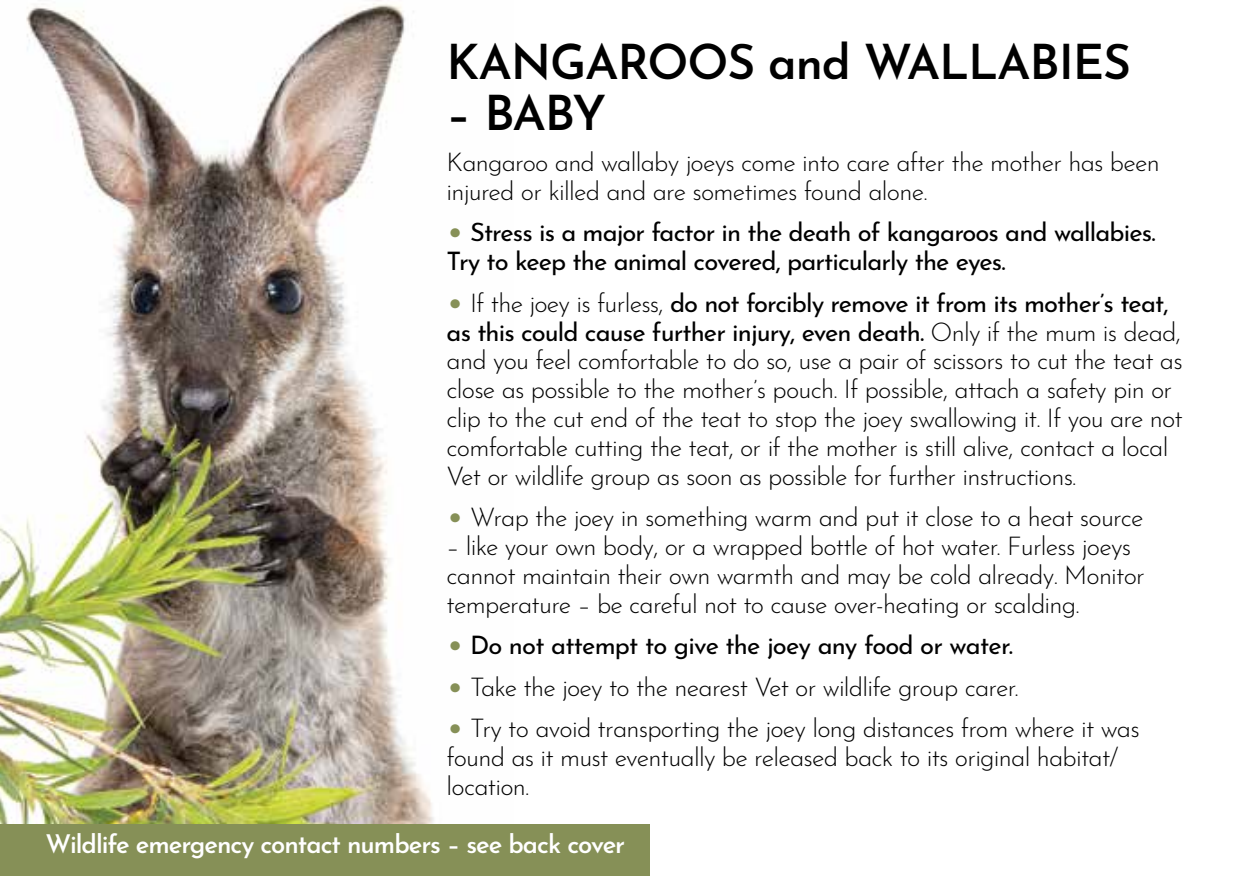
<style>
.page{position:relative;width:1259px;height:876px;background:#fff}
.page>*{position:absolute;margin:0;border:0;box-sizing:border-box;transform-origin:0 0}
.t1{font:600 48px "Josefin Sans";letter-spacing:-.025em;color:#000}
.t2{font:300 25.5px/28.8px "Josefin Sans";letter-spacing:-.03em;color:#000}
.t3{font:25.5px/28.8px "Josefin Sans";letter-spacing:-.035em;color:#000}
.t4{font:600 25.5px "Josefin Sans";letter-spacing:-.04em;color:#fff}
.s1{font-size:36px;color:#869057}
.s2{font-weight:400;font-size:36px;color:#869057}
.s3{font-weight:400}
</style>
<div class="page">
<img style="left:0;top:0;width:513px;height:825px">
<div style="left:0;top:825px;width:649px;height:51px;background:#869057"></div>
<h1 class="t1" style="left:446px;top:21px;width:686px">KANGAROOS and WALLABIES</h1>
<h1 class="t1" style="left:446px;top:72px;width:161px">– BABY</h1>
<p class="t2" style="left:446px;top:145px;width:715px">Kangaroo and wallaby joeys come into care after the mother has been injured or killed and are sometimes found alone.</p>
<p class="t3" style="left:446px;top:215px;width:710px"><span class="s1">•</span> Stress is a major factor in the death of kangaroos and wallabies.<br>Try to keep the animal covered, particularly the eyes.</p>
<p class="t2" style="left:446px;top:286px;width:738px"><span class="s2">•</span> If the joey is furless, <span class="s3">do not forcibly remove it from its mother’s teat, as this could cause further injury, even death.</span> Only if the mum is dead, and you feel comfortable to do so, use a pair of scissors to cut the teat as close as possible to the mother’s pouch. If possible, attach a safety pin or clip to the cut end of the teat to stop the joey swallowing it. If you are not comfortable cutting the teat, or if the mother is still alive, contact a local Vet or wildlife group as soon as possible for further instructions.</p>
<p class="t2" style="left:446px;top:500px;width:698px"><span class="s2">•</span> Wrap the joey in something warm and put it close to a heat source</p>
<p class="t2" style="left:446px;top:529px;width:700px">– like your own body, or a wrapped bottle of hot water. Furless joeys cannot maintain their own warmth and may be cold already. Monitor temperature – be careful not to cause over-heating or scalding.</p>
<p class="t3" style="left:446px;top:628px;width:568px"><span class="s1">•</span> Do not attempt to give the joey any food or water.</p>
<p class="t2" style="left:446px;top:670px;width:573px"><span class="s2">•</span> Take the joey to the nearest Vet or wildlife group carer.</p>
<p class="t2" style="left:446px;top:711px;width:694px"><span class="s2">•</span> Try to avoid transporting the joey long distances from where it was found as it must eventually be released back to its original habitat/ location.</p>
<p class="t4" style="left:45px;top:822px;width:581px">Wildlife emergency contact numbers – see back cover</p>
</div>
